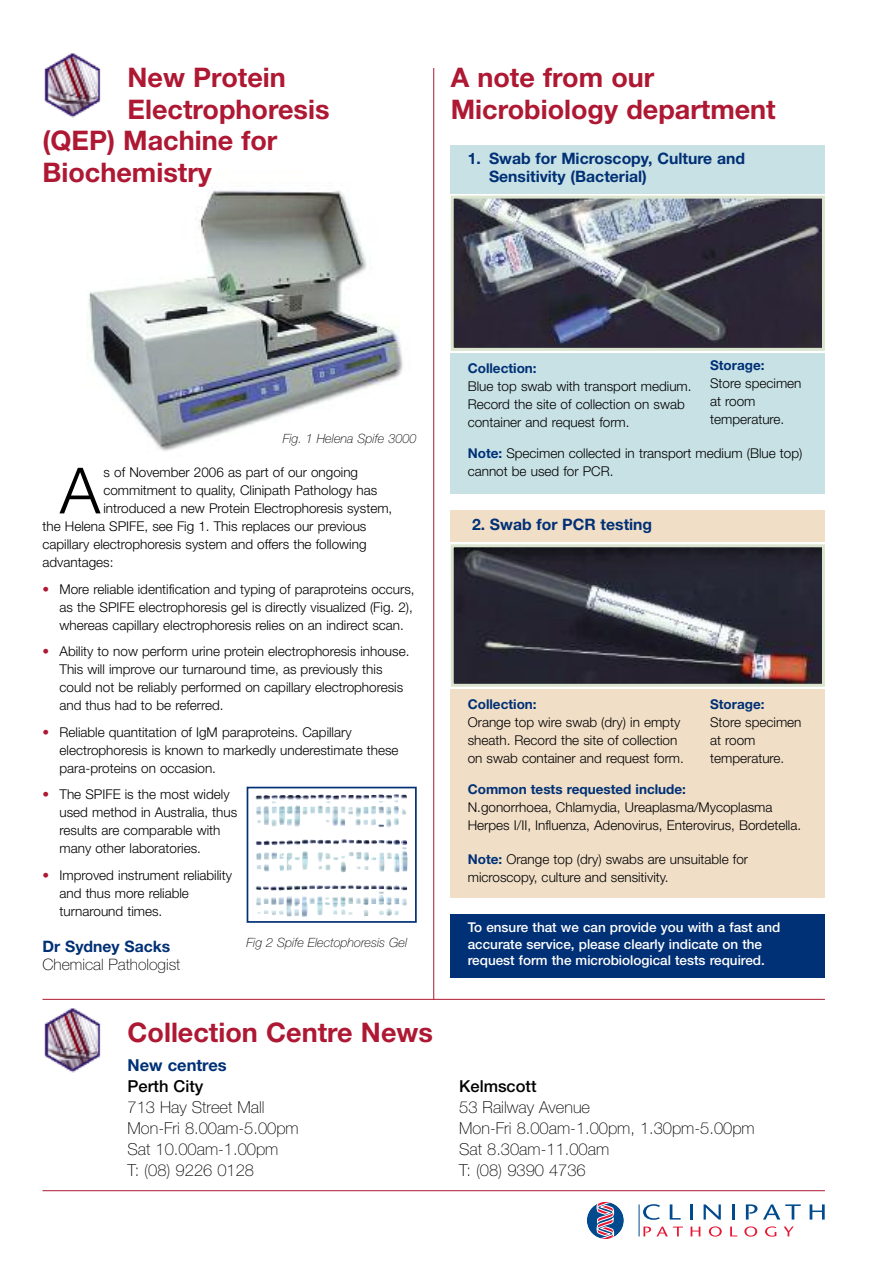
<style>
.page{position:relative;width:893px;height:1263px;background:#fff}
.page>*{position:absolute;margin:0;border:0;box-sizing:border-box;transform-origin:0 0}
.t1{font:300 63.9px "Helvetica Neue";color:#000}
.t2{font:700 27px/31.5px "Helvetica Neue";color:#ae1833}
.t3{font:100 16.5px "Helvetica Neue";color:#000}
.t4{font:500 16.5px "Helvetica Neue";color:#000}
.t5{font:700 16.5px "Helvetica Neue";color:#003075}
.t6{font:700 15.75px/18px "Helvetica Neue";color:#003075}
.t7{font:100 15.75px "Helvetica Neue";color:#000}
.t8{font:300 13.5px/18px "Helvetica Neue";color:#000}
.t9{font:500 13.5px/16.5px "Helvetica Neue";color:#fff}
.t10{font:700 13.5px "Helvetica Neue";color:#003075}
.t11{font:italic 100 12.75px "Helvetica Neue";color:#000}
.s1{color:#ae1833}
.s2{font-weight:700;color:#003075}
</style>
<div class="page">
<img style="left:88px;top:190px;width:315px;height:261px">
<hr style="left:639px;top:1204px;width:1px;height:32px;background:#004a8d">
<div style="left:587px;top:1202px;width:37px;height:37px;background:#004a8d;border-radius:50%"></div>
<svg style="left:597px;top:1202px;width:17px;height:37px"></svg>
<svg style="left:643px;top:1226px;width:40px;height:10px"></svg>
<svg style="left:691px;top:1226px;width:9px;height:10px"></svg>
<svg style="left:709px;top:1226px;width:13px;height:10px"></svg>
<svg style="left:730px;top:1226px;width:7px;height:10px"></svg>
<svg style="left:744px;top:1226px;width:13px;height:10px"></svg>
<svg style="left:765px;top:1226px;width:11px;height:10px"></svg>
<svg style="left:784px;top:1226px;width:10px;height:10px"></svg>
<svg style="left:643px;top:1204px;width:17px;height:16px"></svg>
<svg style="left:670px;top:1204px;width:11px;height:15px"></svg>
<svg style="left:690px;top:1204px;width:2px;height:15px"></svg>
<svg style="left:704px;top:1204px;width:17px;height:15px"></svg>
<hr style="left:732px;top:1204px;width:3px;height:15px;background:#004a8d">
<svg style="left:746px;top:1204px;width:11px;height:15px"></svg>
<svg style="left:763px;top:1204px;width:38px;height:15px"></svg>
<svg style="left:810px;top:1204px;width:15px;height:15px"></svg>
<hr style="left:43px;top:1190px;width:782px;height:1px;background:#ae1833">
<img style="left:44px;top:1008px;width:57px;height:65px">
<img style="left:44px;top:53px;width:57px;height:65px">
<hr style="left:43px;top:999px;width:782px;height:1px;background:#ae1833">
<div style="left:451px;top:145px;width:374px;height:48px;background:#c8e1e5"></div>
<div style="left:451px;top:510px;width:374px;height:32px;background:#f0dec7"></div>
<div style="left:451px;top:914px;width:374px;height:64px;background:#003075"></div>
<div style="left:451px;top:689px;width:374px;height:208px;background:#f0dec7"></div>
<div style="left:451px;top:353px;width:374px;height:140px;background:#c8e1e5"></div>
<img style="left:455px;top:200px;width:366px;height:147px">
<div style="left:451px;top:196px;width:374px;height:155px;border:3px solid #dbe4cf"></div>
<img style="left:455px;top:548px;width:366px;height:135px">
<div style="left:451px;top:544px;width:374px;height:143px;border:3px solid #dbe4cf"></div>
<hr style="left:433px;top:68px;width:1px;height:931px;background:#ae1833">
<img style="left:255px;top:794px;width:152px;height:33px">
<div style="left:247px;top:787px;width:170px;height:136px;border:2px solid #003075"></div>
<h2 class="t2" style="left:128px;top:64px;width:160px">New Protein</h2>
<h2 class="t2" style="left:128px;top:96px;width:203px">Electrophoresis</h2>
<h2 class="t2" style="left:43px;top:127px;width:236px">(QEP) Machine for</h2>
<h2 class="t2" style="left:43px;top:159px;width:171px">Biochemistry</h2>
<h2 class="t2" style="left:451px;top:64px;width:327px">A note from our<br>Microbiology department</h2>
<p class="t6" style="left:489px;top:151px;width:258px;text-indent:-21px">1. Swab for Microscopy, Culture and<br>Sensitivity (Bacterial)</p>
<p class="t11" style="left:283px;top:434px;width:135px">Fig. 1 Helena Spife 3000</p>
<h1 class="t1" style="left:60px;top:468px;width:42px">A</h1>
<p class="t8" style="left:104px;top:465px;width:256px">s of November 2006 as part of our ongoing</p>
<p class="t8" style="left:103px;top:483px;width:275px">commitment to quality, Clinipath Pathology has</p>
<p class="t8" style="left:103px;top:501px;width:290px">introduced a new Protein Electrophoresis system,</p>
<p class="t8" style="left:43px;top:519px;width:325px">the Helena SPIFE, see Fig 1. This replaces our previous</p>
<p class="t8" style="left:43px;top:537px;width:325px">capillary electrophoresis system and offers the following</p>
<p class="t8" style="left:43px;top:555px;width:73px">advantages:</p>
<p class="t8" style="left:60px;top:581px;width:357px;text-indent:-17px"><span class="s1">•</span> More reliable identification and typing of paraproteins occurs, as the SPIFE electrophoresis gel is directly visualized (Fig. 2), whereas capillary electrophoresis relies on an indirect scan.</p>
<p class="t8" style="left:60px;top:644px;width:351px;text-indent:-17px"><span class="s1">•</span> Ability to now perform urine protein electrophoresis inhouse.<br>This will improve our turnaround time, as previously this could not be reliably performed on capillary electrophoresis and thus had to be referred.</p>
<p class="t8" style="left:60px;top:724px;width:340px;text-indent:-17px"><span class="s1">•</span> Reliable quantitation of IgM paraproteins. Capillary electrophoresis is known to markedly underestimate these para-proteins on occasion.</p>
<p class="t8" style="left:60px;top:787px;width:179px;text-indent:-17px"><span class="s1">•</span> The SPIFE is the most widely used method in Australia, thus results are comparable with many other laboratories.</p>
<p class="t8" style="left:60px;top:867px;width:174px;text-indent:-17px"><span class="s1">•</span> Improved instrument reliability and thus more reliable turnaround times.</p>
<p class="t6" style="left:43px;top:939px;width:129px">Dr Sydney Sacks</p>
<p class="t7" style="left:43px;top:959px;width:139px">Chemical Pathologist</p>
<p class="t11" style="left:247px;top:938px;width:162px">Fig 2 Spife Electophoresis Gel</p>
<p class="t10" style="left:468px;top:364px;width:70px">Collection:</p>
<p class="t8" style="left:468px;top:379px;width:225px">Blue top swab with transport medium.<br>Record the site of collection on swab container and request form.</p>
<p class="t10" style="left:710px;top:360px;width:56px">Storage:</p>
<p class="t8" style="left:710px;top:375px;width:93px">Store specimen at room temperature.</p>
<p class="t8" style="left:468px;top:446px;width:336px"><span class="s2">Note:</span> Specimen collected in transport medium (Blue top) cannot be used for PCR.</p>
<p class="t6" style="left:472px;top:517px;width:182px">2. Swab for PCR testing</p>
<p class="t10" style="left:468px;top:699px;width:70px">Collection:</p>
<p class="t8" style="left:468px;top:715px;width:218px">Orange top wire swab (dry) in empty sheath. Record the site of collection on swab container and request form.</p>
<p class="t10" style="left:710px;top:699px;width:56px">Storage:</p>
<p class="t8" style="left:710px;top:715px;width:93px">Store specimen at room temperature.</p>
<p class="t10" style="left:468px;top:784px;width:220px">Common tests requested include:</p>
<p class="t8" style="left:468px;top:800px;width:335px">N.gonorrhoea, Chlamydia, Ureaplasma/Mycoplasma<br>Herpes I/II, Influenza, Adenovirus, Enterovirus, Bordetella.</p>
<p class="t8" style="left:468px;top:852px;width:282px"><span class="s2">Note:</span> Orange top (dry) swabs are unsuitable for microscopy, culture and sensitivity.</p>
<p class="t9" style="left:468px;top:921px;width:314px">To ensure that we can provide you with a fast and accurate service, please clearly indicate on the request form the microbiological tests required.</p>
<h2 class="t2" style="left:128px;top:1019px;width:307px">Collection Centre News</h2>
<p class="t5" style="left:128px;top:1059px;width:101px">New centres</p>
<p class="t4" style="left:128px;top:1080px;width:77px">Perth City</p>
<p class="t4" style="left:459px;top:1080px;width:79px">Kelmscott</p>
<p class="t3" style="left:128px;top:1101px;width:139px">713 Hay Street Mall</p>
<p class="t3" style="left:459px;top:1101px;width:132px">53 Railway Avenue</p>
<p class="t3" style="left:128px;top:1122px;width:173px">Mon-Fri 8.00am-5.00pm</p>
<p class="t3" style="left:459px;top:1122px;width:297px">Mon-Fri 8.00am-1.00pm, 1.30pm-5.00pm</p>
<p class="t3" style="left:128px;top:1143px;width:152px">Sat 10.00am-1.00pm</p>
<p class="t3" style="left:459px;top:1143px;width:151px">Sat 8.30am-11.00am</p>
<p class="t3" style="left:128px;top:1164px;width:128px">T: (08) 9226 0128</p>
<p class="t3" style="left:459px;top:1164px;width:128px">T: (08) 9390 4736</p>
</div>
